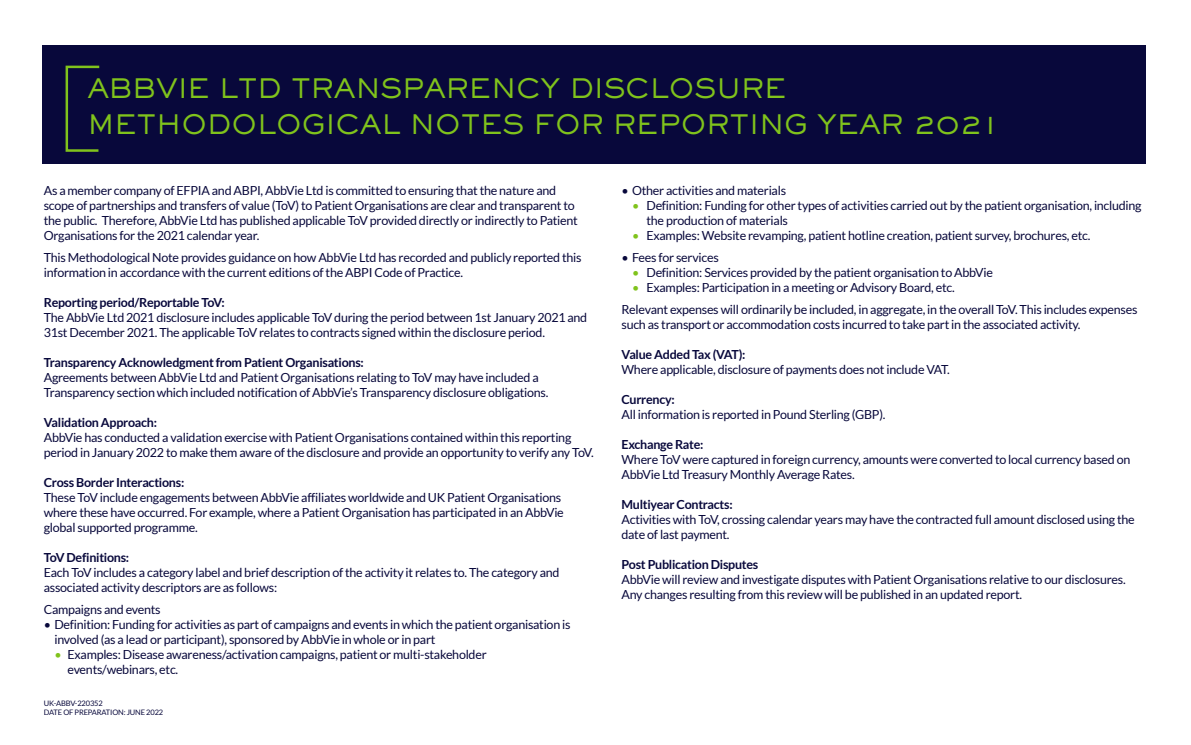
<style>
.page{position:relative;width:1191px;height:745px;background:#fff}
.page>*{position:absolute;margin:0;border:0;box-sizing:border-box;transform-origin:0 0}
.t1{font:500 26.25px/36.2px "AT Sackers Gothic";letter-spacing:-.01em;color:#80c31c}
.t2{font:12.5px/15px "Lato";letter-spacing:-.02em;color:#08083b}
.t3{font:700 12.5px "Lato";letter-spacing:-.02em;color:#08083b}
.t4{font:7.5px/9px "Lato";letter-spacing:-.02em;color:#08083b}
.s1{color:#80c31c}
</style>
<div class="page">
<div style="left:43px;top:45px;width:1103px;height:118px;background:#08083b"></div>
<svg style="left:65px;top:65px;width:35px;height:87px"></svg>
<h1 class="t1" style="left:87px;top:69px;width:912px">ABBVIE LTD TRANSPARENCY DISCLOSURE<br>METHODOLOGICAL NOTES FOR REPORTING YEAR 2021</h1>
<p class="t2" style="left:44px;top:182px;width:535px">As a member company of EFPIA and ABPI, AbbVie Ltd is committed to ensuring that the nature and scope of partnerships and transfers of value (ToV) to Patient Organisations are clear and transparent to the public. Therefore, AbbVie Ltd has published applicable ToV provided directly or indirectly to Patient Organisations for the 2021 calendar year.</p>
<p class="t2" style="left:44px;top:249px;width:539px">This Methodological Note provides guidance on how AbbVie Ltd has recorded and publicly reported this information in accordance with the current editions of the ABPI Code of Practice.</p>
<p class="t3" style="left:44px;top:295px;width:183px">Reporting period/Reportable ToV:</p>
<p class="t2" style="left:44px;top:309px;width:545px">The AbbVie Ltd 2021 disclosure includes applicable ToV during the period between 1st January 2021 and<br>31st December 2021. The applicable ToV relates to contracts signed within the disclosure period.</p>
<p class="t3" style="left:44px;top:355px;width:322px">Transparency Acknowledgment from Patient Organisations:</p>
<p class="t2" style="left:44px;top:369px;width:506px">Agreements between AbbVie Ltd and Patient Organisations relating to ToV may have included a<br>Transparency section which included notification of AbbVie’s Transparency disclosure obligations.</p>
<p class="t3" style="left:44px;top:415px;width:115px">Validation Approach:</p>
<p class="t2" style="left:44px;top:429px;width:551px">AbbVie has conducted a validation exercise with Patient Organisations contained within this reporting period in January 2022 to make them aware of the disclosure and provide an opportunity to verify any ToV.</p>
<p class="t3" style="left:44px;top:475px;width:142px">Cross Border Interactions:</p>
<p class="t2" style="left:44px;top:489px;width:521px">These ToV include engagements between AbbVie affiliates worldwide and UK Patient Organisations where these have occurred. For example, where a Patient Organisation has participated in an AbbVie global supported programme.</p>
<p class="t3" style="left:44px;top:550px;width:87px">ToV Definitions:</p>
<p class="t2" style="left:44px;top:564px;width:517px">Each ToV includes a category label and brief description of the activity it relates to. The category and associated activity descriptors are as follows:</p>
<p class="t2" style="left:44px;top:601px;width:118px">Campaigns and events</p>
<p class="t2" style="left:54px;top:616px;width:518px;text-indent:-11px">• Definition: Funding for activities as part of campaigns and events in which the patient organisation is involved (as a lead or participant), sponsored by AbbVie in whole or in part</p>
<p class="t2" style="left:68px;top:646px;width:421px;text-indent:-13px"><span class="s1">•</span> Examples: Disease awareness/activation campaigns, patient or multi-stakeholder events/webinars, etc.</p>
<p class="t4" style="left:44px;top:698px;width:121px">UK-ABBV-220352<br>DATE OF PREPARATION: JUNE 2022</p>
<p class="t2" style="left:621px;top:182px;width:166px">• Other activities and materials</p>
<p class="t2" style="left:646px;top:197px;width:496px;text-indent:-14px"><span class="s1">•</span> Definition: Funding for other types of activities carried out by the patient organisation, including the production of materials</p>
<p class="t2" style="left:632px;top:227px;width:460px"><span class="s1">•</span> Examples: Website revamping, patient hotline creation, patient survey, brochures, etc.</p>
<p class="t2" style="left:621px;top:249px;width:99px">• Fees for services</p>
<p class="t2" style="left:632px;top:264px;width:362px"><span class="s1">•</span> Definition: Services provided by the patient organisation to AbbVie</p>
<p class="t2" style="left:621px;top:276px;width:517px;line-height:22.1px;text-indent:11px"><span class="s1">•</span> Examples: Participation in a meeting or Advisory Board, etc.<br>Relevant expenses will ordinarily be included, in aggregate, in the overall ToV. This includes expenses</p>
<p class="t2" style="left:621px;top:316px;width:460px">such as transport or accommodation costs incurred to take part in the associated activity.</p>
<p class="t3" style="left:621px;top:347px;width:125px">Value Added Tax (VAT):</p>
<p class="t2" style="left:621px;top:361px;width:330px">Where applicable, disclosure of payments does not include VAT.</p>
<p class="t3" style="left:621px;top:392px;width:55px">Currency:</p>
<p class="t2" style="left:621px;top:406px;width:265px">All information is reported in Pound Sterling (GBP).</p>
<p class="t3" style="left:621px;top:437px;width:84px">Exchange Rate:</p>
<p class="t2" style="left:621px;top:451px;width:510px">Where ToV were captured in foreign currency, amounts were converted to local currency based on<br>AbbVie Ltd Treasury Monthly Average Rates.</p>
<p class="t3" style="left:621px;top:497px;width:113px">Multiyear Contracts:</p>
<p class="t2" style="left:621px;top:511px;width:515px">Activities with ToV, crossing calendar years may have the contracted full amount disclosed using the date of last payment.</p>
<p class="t3" style="left:621px;top:557px;width:138px">Post Publication Disputes</p>
<p class="t2" style="left:621px;top:571px;width:505px">AbbVie will review and investigate disputes with Patient Organisations relative to our disclosures.<br>Any changes resulting from this review will be published in an updated report.</p>
</div>
